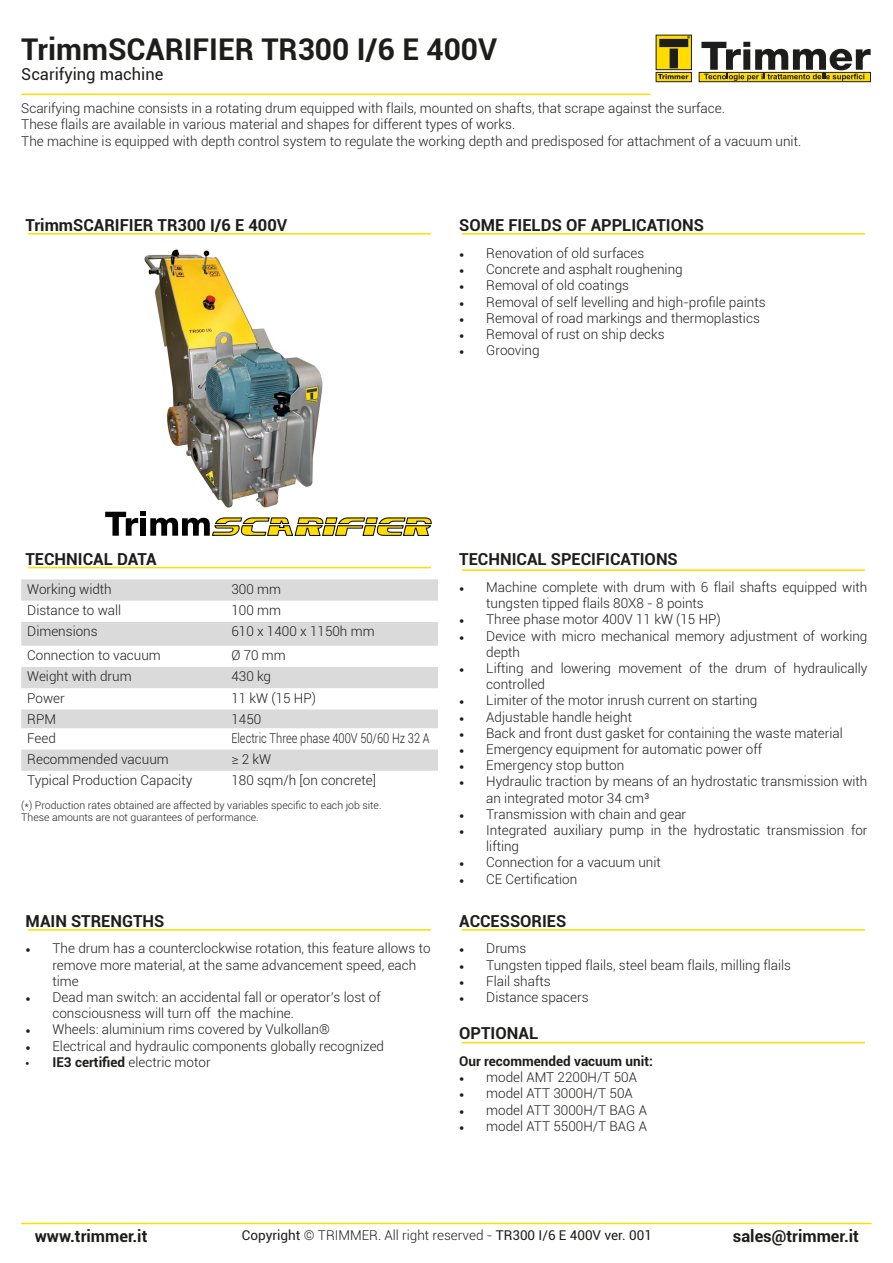
<style>
.page{position:relative;width:893px;height:1263px;background:#fff}
.page>*{position:absolute;margin:0;border:0;box-sizing:border-box;transform-origin:0 0}
.t1{font:700 30px "Roboto";color:#1d1d1b}
.t2{font:28.5px "Excelerate";color:#fd0;scale:.62 1}
.t3{font:700 16.5px "Roboto";color:#1d1d1b}
.t4{font:16.5px "Roboto";color:#1d1d1b}
.Paragrafo_base{font:300 13.5px/16.2px "Roboto";color:#1d1d1b}
.t5{font:13.5px "Roboto";color:#1d1d1b}
.Paragrafo_base-2{font:300 13.5px "Roboto";color:#1d1d1b;scale:.82 1}
.t6{font:700 13.5px "Roboto";color:#1d1d1b}
.t7{font:300 10.5px "Roboto";color:#1d1d1b}
.s1{font-family:"Minion Pro";font-weight:400}
.s2{font-family:"Myriad Pro";font-weight:400}
.s3{font-weight:700}
.s4{font-weight:300}
</style>
<div class="page">
<hr style="left:21px;top:1223px;width:851px;height:1px;background:#fd0">
<div style="left:699px;top:72px;width:172px;height:10px;border:1px solid #1d1d1b"></div>
<svg style="left:658px;top:74px;width:32px;height:6px"></svg>
<svg style="left:658px;top:74px;width:30px;height:5px"></svg>
<div style="left:656px;top:72px;width:36px;height:10px;border:1px solid #1d1d1b"></div>
<svg style="left:701px;top:42px;width:170px;height:39px"></svg>
<svg style="left:658px;top:37px;width:32px;height:31px"></svg>
<div style="left:670px;top:49px;width:7px;height:19px;background:#1d1d1b"></div>
<div style="left:670px;top:49px;width:8px;height:19px;border:1px solid #1d1d1b"></div>
<div style="left:660px;top:39px;width:28px;height:8px;background:#1d1d1b"></div>
<div style="left:656px;top:35px;width:36px;height:35px;border:1px solid #1d1d1b"></div>
<hr style="left:21px;top:94px;width:630px;height:1px;background:#fd0">
<hr style="left:462px;top:569px;width:403px;height:2px;background:#fd0">
<hr style="left:28px;top:929px;width:403px;height:2px;background:#fd0">
<img style="left:144px;top:249px;width:179px;height:259px">
<hr style="left:28px;top:233px;width:403px;height:2px;background:#fd0">
<hr style="left:28px;top:567px;width:403px;height:1px;background:#fd0">
<svg style="left:21px;top:579px;width:417px;height:192px;fill:#dadada"></svg>
<hr style="left:462px;top:233px;width:403px;height:2px;background:#fd0">
<hr style="left:462px;top:929px;width:403px;height:2px;background:#fd0">
<hr style="left:462px;top:1042px;width:403px;height:1px;background:#fd0">
<svg style="left:105px;top:512px;width:327px;height:24px"></svg>
<h1 class="t1" style="left:21px;top:28px;width:477px">TrimmSCARIFIER TR300 I/6 E 400V</h1>
<p class="t4" style="left:21px;top:62px;width:144px">Scarifying machine</p>
<p class="Paragrafo_base" style="left:21px;top:100px;width:705px">Scarifying machine consists in a rotating drum equipped with flails, mounted on shafts, that scrape against the surface.</p>
<p class="Paragrafo_base" style="left:21px;top:116px;width:495px">These flails are available in various material and shapes for different types of works.</p>
<p class="Paragrafo_base" style="left:21px;top:132px;width:781px">The machine is equipped with depth control system to regulate the working depth and predisposed for attachment of a vacuum unit.</p>
<p class="t3" style="left:26px;top:214px;width:263px">TrimmSCARIFIER TR300 I/6 E 400V</p>
<p class="t3" style="left:459px;top:214px;width:246px">SOME FIELDS OF APPLICATIONS</p>
<p class="Paragrafo_base" style="left:459px;top:245px;width:187px"><span class="s1">•</span> Renovation of old surfaces</p>
<p class="Paragrafo_base" style="left:459px;top:261px;width:225px"><span class="s1">•</span> Concrete and asphalt roughening</p>
<p class="Paragrafo_base" style="left:459px;top:277px;width:171px"><span class="s1">•</span> Removal of old coatings</p>
<p class="Paragrafo_base" style="left:459px;top:293px;width:308px"><span class="s1">•</span> Removal of self levelling and high-profile paints</p>
<p class="Paragrafo_base" style="left:459px;top:310px;width:302px"><span class="s1">•</span> Removal of road markings and thermoplastics</p>
<p class="Paragrafo_base" style="left:459px;top:326px;width:207px"><span class="s1">•</span> Removal of rust on ship decks</p>
<p class="Paragrafo_base" style="left:459px;top:342px;width:82px"><span class="s1">•</span> Grooving</p>
<p class="t2" style="left:213px;top:512px;width:354px">SCARIFIER</p>
<p class="t3" style="left:26px;top:548px;width:133px">TECHNICAL DATA</p>
<p class="Paragrafo_base" style="left:27px;top:580px;width:86px">Working width</p>
<p class="Paragrafo_base" style="left:231px;top:580px;width:51px">300 mm</p>
<p class="Paragrafo_base" style="left:27px;top:602px;width:96px">Distance to wall</p>
<p class="Paragrafo_base" style="left:231px;top:602px;width:51px">100 mm</p>
<p class="Paragrafo_base" style="left:27px;top:623px;width:72px">Dimensions</p>
<p class="Paragrafo_base" style="left:231px;top:623px;width:145px">610 x 1400 x 1150h mm</p>
<p class="Paragrafo_base" style="left:27px;top:647px;width:135px">Connection to vacuum</p>
<p class="Paragrafo_base" style="left:231px;top:647px;width:56px">Ø 70 mm</p>
<p class="Paragrafo_base" style="left:27px;top:668px;width:106px">Weight with drum</p>
<p class="Paragrafo_base" style="left:231px;top:668px;width:41px">430 kg</p>
<p class="Paragrafo_base" style="left:27px;top:689px;width:39px">Power</p>
<p class="Paragrafo_base" style="left:231px;top:689px;width:86px">11 kW (15 HP)</p>
<p class="Paragrafo_base" style="left:27px;top:710px;width:30px">RPM</p>
<p class="Paragrafo_base" style="left:231px;top:710px;width:31px">1450</p>
<p class="Paragrafo_base" style="left:27px;top:729px;width:30px">Feed</p>
<p class="Paragrafo_base-2" style="left:231px;top:728px;width:243px">Electric Three phase 400V 50/60 Hz 32 A</p>
<p class="Paragrafo_base" style="left:27px;top:750px;width:143px">Recommended vacuum</p>
<p class="Paragrafo_base" style="left:231px;top:750px;width:41px">≥ 2 kW</p>
<p class="Paragrafo_base" style="left:27px;top:772px;width:167px">Typical Production Capacity</p>
<p class="Paragrafo_base" style="left:231px;top:772px;width:146px">180 sqm/h [on concrete]</p>
<p class="t7" style="left:21px;top:798px;width:362px">(*) Production rates obtained are affected by variables specific to each job site.</p>
<p class="t7" style="left:21px;top:810px;width:239px">These amounts are not guarantees of performance.</p>
<p class="t3" style="left:26px;top:909px;width:140px">MAIN STRENGTHS</p>
<p class="Paragrafo_base" style="left:53px;top:940px;width:380px;text-indent:-27px"><span class="s1">•</span> The drum has a counterclockwise rotation, this feature allows to remove more material, at the same advancement speed, each time</p>
<p class="Paragrafo_base" style="left:53px;top:989px;width:330px;text-indent:-27px"><span class="s1">•</span> Dead man switch: an accidental fall or operator’s lost of consciousness will turn off the machine.</p>
<p class="Paragrafo_base" style="left:26px;top:1021px;width:306px"><span class="s1">•</span> Wheels: aluminium rims covered by Vulkollan®</p>
<p class="Paragrafo_base" style="left:26px;top:1037px;width:360px"><span class="s1">•</span> Electrical and hydraulic components globally recognized</p>
<p class="Paragrafo_base" style="left:26px;top:1053px;width:187px"><span class="s2">•</span> <span class="s3">IE3 certified</span> electric motor</p>
<p class="t3" style="left:459px;top:548px;width:220px">TECHNICAL SPECIFICATIONS</p>
<p class="Paragrafo_base" style="left:486px;top:578px;width:383px;text-indent:-27px"><span class="s1">•</span> Machine complete with drum with 6 flail shafts equipped with tungsten tipped flails 80X8 - 8 points</p>
<p class="Paragrafo_base" style="left:459px;top:611px;width:263px"><span class="s1">•</span> Three phase motor 400V 11 kW (15 HP)</p>
<p class="Paragrafo_base" style="left:486px;top:627px;width:383px;text-indent:-27px"><span class="s1">•</span> Device with micro mechanical memory adjustment of working depth</p>
<p class="Paragrafo_base" style="left:486px;top:659px;width:383px;text-indent:-27px"><span class="s1">•</span> Lifting and lowering movement of the drum of hydraulically controlled</p>
<p class="Paragrafo_base" style="left:459px;top:692px;width:300px"><span class="s1">•</span> Limiter of the motor inrush current on starting</p>
<p class="Paragrafo_base" style="left:459px;top:708px;width:174px"><span class="s1">•</span> Adjustable handle height</p>
<p class="Paragrafo_base" style="left:459px;top:724px;width:385px"><span class="s1">•</span> Back and front dust gasket for containing the waste material</p>
<p class="Paragrafo_base" style="left:459px;top:740px;width:304px"><span class="s1">•</span> Emergency equipment for automatic power off</p>
<p class="Paragrafo_base" style="left:459px;top:757px;width:166px"><span class="s1">•</span> Emergency stop button</p>
<p class="Paragrafo_base" style="left:486px;top:773px;width:383px;text-indent:-27px"><span class="s1">•</span> Hydraulic traction by means of an hydrostatic transmission with an integrated motor 34 cm³</p>
<p class="Paragrafo_base" style="left:459px;top:805px;width:228px"><span class="s1">•</span> Transmission with chain and gear</p>
<p class="Paragrafo_base" style="left:486px;top:821px;width:383px;text-indent:-27px"><span class="s1">•</span> Integrated auxiliary pump in the hydrostatic transmission for lifting</p>
<p class="Paragrafo_base" style="left:459px;top:854px;width:203px"><span class="s1">•</span> Connection for a vacuum unit</p>
<p class="Paragrafo_base" style="left:459px;top:870px;width:120px"><span class="s1">•</span> CE Certification</p>
<p class="t3" style="left:459px;top:909px;width:109px">ACCESSORIES</p>
<p class="Paragrafo_base" style="left:459px;top:940px;width:69px"><span class="s1">•</span> Drums</p>
<p class="Paragrafo_base" style="left:459px;top:956px;width:333px"><span class="s1">•</span> Tungsten tipped flails, steel beam flails, milling flails</p>
<p class="Paragrafo_base" style="left:459px;top:972px;width:93px"><span class="s1">•</span> Flail shafts</p>
<p class="Paragrafo_base" style="left:459px;top:989px;width:131px"><span class="s1">•</span> Distance spacers</p>
<p class="t3" style="left:459px;top:1022px;width:80px">OPTIONAL</p>
<p class="t6" style="left:459px;top:1052px;width:195px">Our recommended vacuum unit:</p>
<p class="Paragrafo_base" style="left:459px;top:1069px;width:179px"><span class="s1">•</span> model AMT 2200H/T 50A</p>
<p class="Paragrafo_base" style="left:459px;top:1085px;width:175px"><span class="s1">•</span> model ATT 3000H/T 50A</p>
<p class="Paragrafo_base" style="left:459px;top:1101px;width:189px"><span class="s1">•</span> model ATT 3000H/T BAG A</p>
<p class="Paragrafo_base" style="left:459px;top:1117px;width:189px"><span class="s1">•</span> model ATT 5500H/T BAG A</p>
<p class="t3" style="left:35px;top:1224px;width:114px">www.trimmer.it</p>
<p class="t5" style="left:242px;top:1225px;width:412px">Copyright <span class="s4">© TRIMMER. All right reserved -</span> TR300 I/6 E 400V ver. 001</p>
<p class="t3" style="left:733px;top:1224px;width:128px">sales@trimmer.it</p>
</div>
